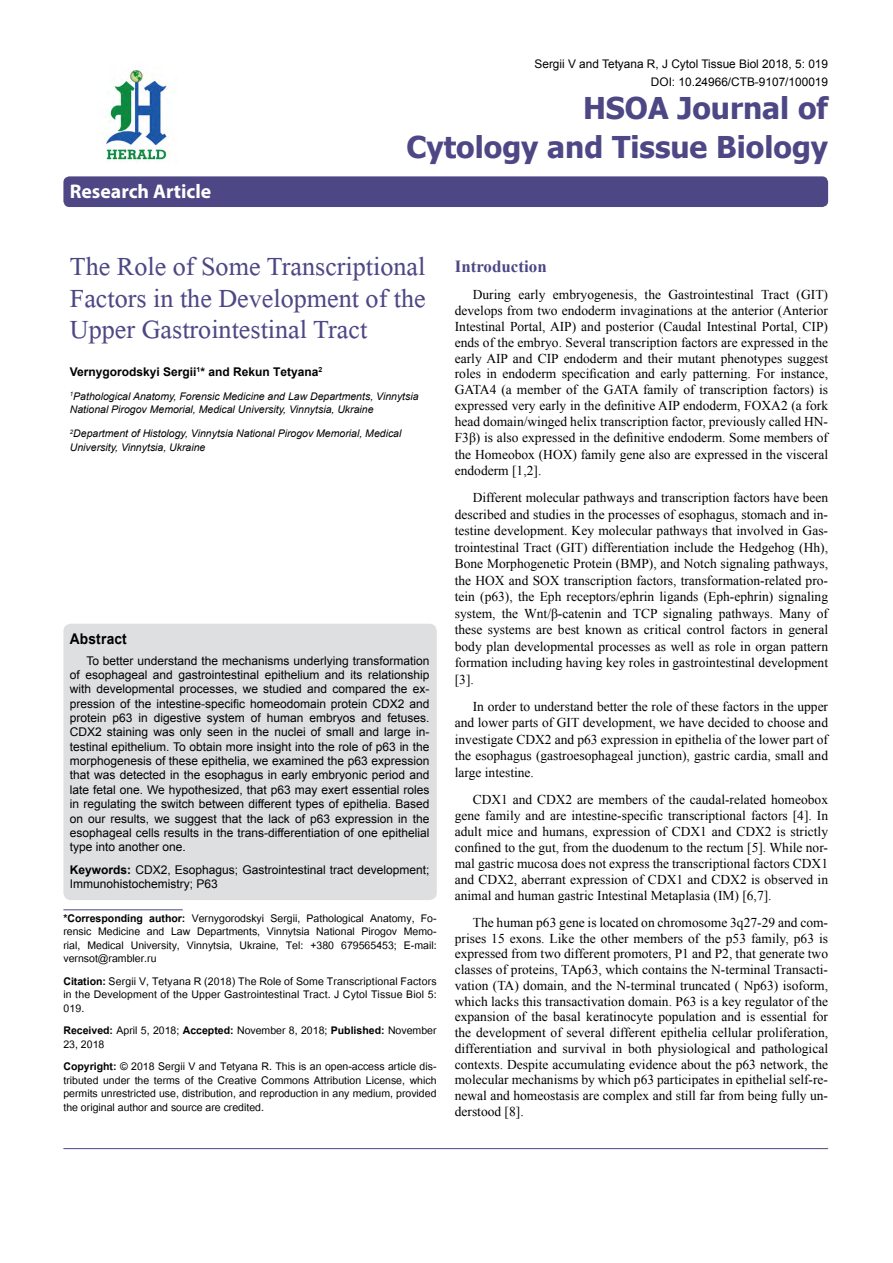
<style>
.page{position:relative;width:893px;height:1263px;background:#fff}
.page>*{position:absolute;margin:0;border:0;box-sizing:border-box;transform-origin:0 0}
.t1{font:39px/31.5px "Microsoft Himalaya";color:#4d4785;text-align:justify}
.t2{font:700 30px/39px "Tahoma";color:#4d4785;text-align:right}
.t3{font:700 19.8px "Myriad Hebrew";color:#fff}
.t4{font:700 16.95px "Times New Roman";color:#4d4785}
.t5{font:700 14.85px "Arial";letter-spacing:.015em;color:#000;scale:.93 1}
.t6{font:14.7px/13.5px "Utsaah";color:#000;text-align:justify}
.t7{font:13.5px/16px "Times New Roman";color:#000;text-align:justify}
.t8{font:12px/14.4px "Arial";color:#000;text-align:justify}
.t9{font:700 12px "Arial";color:#000}
.t10{font:11.85px/18px "Arial";color:#000;text-align:right}
.t11{font:italic 10.5px/13.5px "Arial";color:#000}
.s1{font-weight:700}
</style>
<div class="page">
<div style="left:63px;top:176px;width:765px;height:31px;background:#4d4785;border-radius:6px"></div>
<div style="left:63px;top:624px;width:374px;height:276px;background:#dedfe0;border-radius:8px"></div>
<hr style="left:63px;top:909px;width:120px;height:1px;background:#4d4785">
<img style="left:105px;top:70px;width:64px;height:92px">
<hr style="left:63px;top:1148px;width:765px;height:1px;background:#4d4785">
<h3 class="t3" style="left:70px;top:180px;width:143px">Research Article</h3>
<p class="t10" style="left:534px;top:55px;width:295px">Sergii V and Tetyana R, J Cytol Tissue Biol 2018, 5: 019<br>DOI: 10.24966/CTB-9107/100019</p>
<h2 class="t2" style="left:406px;top:86px;width:423px">HSOA Journal of<br>Cytology and Tissue Biology</h2>
<h1 class="t1" style="left:70px;top:246px;width:357px">The Role of Some Transcriptional Factors in the Development of the Upper Gastrointestinal Tract</h1>
<p class="t9" style="left:70px;top:363px;width:254px">Vernygorodskyi Sergii<sup>1</sup>* and Rekun Tеtyana<sup>2</sup></p>
<p class="t11" style="left:70px;top:389px;width:350px"><sup>1</sup>Pathological Anatomy, Forensic Medicine and Law Departments, Vinnytsia<br>National Pirogov Memorial, Medical University, Vinnytsia, Ukraine</p>
<p class="t11" style="left:70px;top:427px;width:333px"><sup>2</sup>Department of Histology, Vinnytsia National Pirogov Memorial, Medical<br>University, Vinnytsia, Ukraine</p>
<p class="t5" style="left:70px;top:629px;width:63px">Abstract</p>
<p class="t8" style="left:70px;top:653px;width:361px;text-indent:16px">To better understand the mechanisms underlying transformation of esophageal and gastrointestinal epithelium and its relationship with developmental processes, we studied and compared the ex&shy;pression of the intestine-specific homeodomain protein CDX2 and protein p63 in digestive system of human embryos and fetuses.<br>CDX2 staining was only seen in the nuclei of small and large in&shy;testinal epithelium. To obtain more insight into the role of p63 in the morphogenesis of these epithelia, we examined the p63 expression that was detected in the esophagus in early embryonic period and late fetal one. We hypothesized, that p63 may exert essential roles in regulating the switch between different types of epithelia. Based on our results, we suggest that the lack of p63 expression in the esophageal cells results in the trans-differentiation of one epithelial type into another one.</p>
<p class="t8" style="left:70px;top:862px;width:361px"><span class="s1">Keywords:</span> CDX2, Esophagus; Gastrointestinal tract development;<br>Immunohistochemistry; P63</p>
<p class="t6" style="left:63px;top:912px;width:375px"><span class="s1">*Corresponding author:</span> Vernygorodskyi Sergii, Pathological Anatomy, Fo&shy;rensic Medicine and Law Departments, Vinnytsia National Pirogov Memo&shy;rial, Medical University, Vinnytsia, Ukraine, Tel: +380 679565453; E-mail: vernsot@rambler.ru</p>
<p class="t6" style="left:63px;top:975px;width:375px"><span class="s1">Citation:</span> Sergii V, Tetyana R (2018) The Role of Some Transcriptional Factors in the Development of the Upper Gastrointestinal Tract. J Cytol Tissue Biol 5:<br>019.</p>
<p class="t6" style="left:63px;top:1025px;width:375px"><span class="s1">Received:</span> April 5, 2018; <span class="s1">Accepted:</span> November 8, 2018; <span class="s1">Published:</span> November<br>23, 2018</p>
<p class="t6" style="left:63px;top:1061px;width:375px"><span class="s1">Copyright:</span> © 2018 Sergii V and Tetyana R. This is an open-access article dis&shy;tributed under the terms of the Creative Commons Attribution License, which permits unrestricted use, distribution, and reproduction in any medium, provided the original author and source are credited.</p>
<p class="t4" style="left:455px;top:254px;width:93px">Introduction</p>
<p class="t7" style="left:455px;top:286px;width:375px;text-indent:18px">During early embryogenesis, the Gastrointestinal Tract (GIT) develops from two endoderm invaginations at the anterior (Anterior Intestinal Portal, AIP) and posterior (Caudal Intestinal Portal, CIP) ends of the embryo. Several transcription factors are expressed in the early AIP and CIP endoderm and their mutant phenotypes suggest roles in endoderm specification and early patterning. For instance, GATA4 (a member of the GATA family of transcription factors) is expressed very early in the definitive AIP endoderm, FOXA2 (a fork head domain/winged helix transcription factor, previously called HN-F3β) is also expressed in the definitive endoderm. Some members of the Homeobox (HOX) family gene also are expressed in the visceral endoderm [1,2].</p>
<p class="t7" style="left:455px;top:489px;width:375px;line-height:16.5px;text-indent:18px">Different molecular pathways and transcription factors have been described and studies in the processes of esophagus, stomach and in&shy;testine development. Key molecular pathways that involved in Gas&shy;trointestinal Tract (GIT) differentiation include the Hedgehog (Hh), Bone Morphogenetic Protein (BMP), and Notch signaling pathways, the HOX and SOX transcription factors, transformation-related pro&shy;tein (p63), the Eph receptors/ephrin ligands (Eph-ephrin) signaling system, the Wnt/β-catenin and TCP signaling pathways. Many of these systems are best known as critical control factors in general body plan developmental processes as well as role in organ pattern formation including having key roles in gastrointestinal development [3].</p>
<p class="t7" style="left:455px;top:697px;width:375px;line-height:16.5px;text-indent:18px">In order to understand better the role of these factors in the upper and lower parts of GIT development, we have decided to choose and investigate CDX2 and p63 expression in epithelia of the lower part of the esophagus (gastroesophageal junction), gastric cardia, small and large intestine.</p>
<p class="t7" style="left:455px;top:791px;width:375px;text-indent:18px">CDX1 and CDX2 are members of the caudal-related homeobox gene family and are intestine-specific transcriptional factors [4]. In adult mice and humans, expression of CDX1 and CDX2 is strictly confined to the gut, from the duodenum to the rectum [5]. While nor&shy;mal gastric mucosa does not express the transcriptional factors CDX1 and CDX2, aberrant expression of CDX1 and CDX2 is observed in animal and human gastric Intestinal Metaplasia (IM) [6,7].</p>
<p class="t7" style="left:455px;top:914px;width:375px;text-indent:18px">The human p63 gene is located on chromosome 3q27-29 and com&shy;prises 15 exons. Like the other members of the p53 family, p63 is expressed from two different promoters, P1 and P2, that generate two classes of proteins, TAp63, which contains the N-terminal Transacti&shy;vation (TA) domain, and the N-terminal truncated ( Np63) isoform, which lacks this transactivation domain. P63 is a key regulator of the expansion of the basal keratinocyte population and is essential for the development of several different epithelia cellular proliferation, differentiation and survival in both physiological and pathological contexts. Despite accumulating evidence about the p63 network, the molecular mechanisms by which p63 participates in epithelial self-re&shy;newal and homeostasis are complex and still far from being fully un&shy;derstood [8].</p>
</div>
